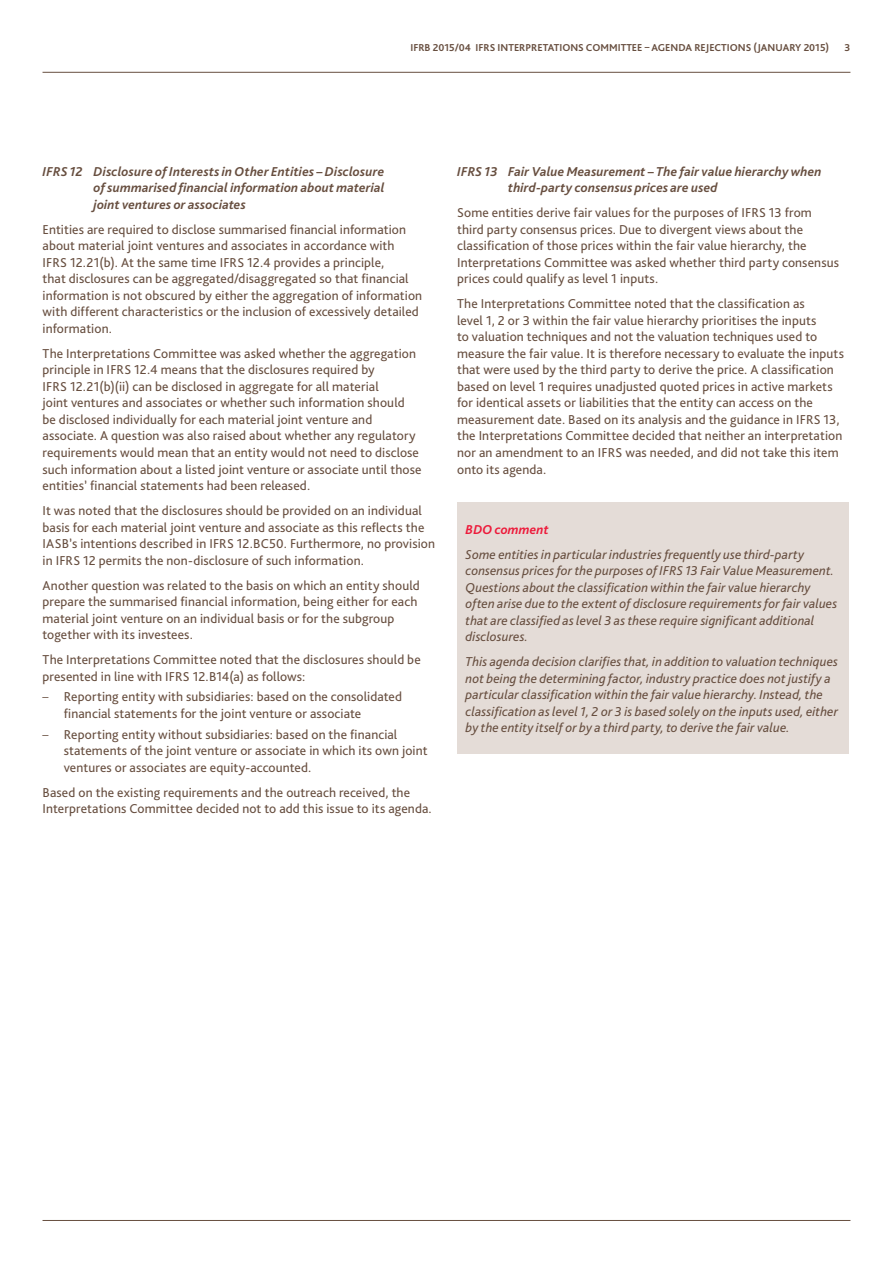
<style>
.page{position:relative;width:893px;height:1263px;background:#fff}
.page>*{position:absolute;margin:0;border:0;box-sizing:border-box;transform-origin:0 0}
.platte_tekst{font:13.5px/16.5px "Bliss Pro";letter-spacing:.01em;color:#674e3f}
.t1{font:italic 13.5px/16.5px "Bliss Pro";letter-spacing:.01em;color:#674e3f}
.GREY_TITEL_italic{font:italic 700 13.5px/16.5px "Bliss Pro";letter-spacing:.01em;color:#674e3f;text-align:justify}
.HOOFDING_bovenaan_pa{font:700 10.5px "Bliss Pro";color:#674e3f}
.s1{font-weight:300}
.s2{font-weight:700;color:#ed1a3a}
</style>
<div class="page">
<hr style="left:43px;top:1220px;width:807px;height:1px;background:#674e3f">
<hr style="left:43px;top:72px;width:807px;height:1px;background:#674e3f">
<div style="left:457px;top:502px;width:391px;height:252px;background:#e4dcd7"></div>
<p class="HOOFDING_bovenaan_pa" style="left:410px;top:40px;width:420px">IFRB 2015/04 IFRS INTERPRETATIONS COMMITTEE – AGENDA REJECTIONS (JANUARY 2015)</p>
<p class="HOOFDING_bovenaan_pa" style="left:845px;top:40px;width:7px">3</p>
<p class="GREY_TITEL_italic" style="left:94px;top:163px;width:293px;text-indent:-51px">IFRS 12 Disclosure of Interests in Other Entities – Disclosure of summarised financial information about material joint ventures or associates</p>
<p class="platte_tekst" style="left:43px;top:221px;width:381px">Entities are required to disclose summarised financial information about material joint ventures and associates in accordance with IFRS 12.21(b). At the same time IFRS 12.4 provides a principle,<br>that disclosures can be aggregated/disaggregated so that financial information is not obscured by either the aggregation of information with different characteristics or the inclusion of excessively detailed information.</p>
<p class="platte_tekst" style="left:43px;top:345px;width:380px">The Interpretations Committee was asked whether the aggregation principle in IFRS 12.4 means that the disclosures required by<br>IFRS 12.21(b)(ii) can be disclosed in aggregate for all material<br>joint ventures and associates or whether such information should<br>be disclosed individually for each material joint venture and associate. A question was also raised about whether any regulatory requirements would mean that an entity would not need to disclose such information about a listed joint venture or associate until those entities’ financial statements had been released.</p>
<p class="platte_tekst" style="left:43px;top:502px;width:394px">It was noted that the disclosures should be provided on an individual basis for each material joint venture and associate as this reflects the IASB’s intentions described in IFRS 12.BC50. Furthermore, no provision in IFRS 12 permits the non-disclosure of such information.</p>
<p class="platte_tekst" style="left:43px;top:576px;width:379px">Another question was related to the basis on which an entity should prepare the summarised financial information, being either for each material joint venture on an individual basis or for the subgroup together with its investees.</p>
<p class="platte_tekst" style="left:43px;top:651px;width:380px">The Interpretations Committee noted that the disclosures should be presented in line with IFRS 12.B14(a) as follows:</p>
<p class="platte_tekst" style="left:64px;top:688px;width:340px;text-indent:-21px"><span class="s1">–</span> Reporting entity with subsidiaries: based on the consolidated financial statements for the joint venture or associate</p>
<p class="platte_tekst" style="left:64px;top:725px;width:365px;text-indent:-21px"><span class="s1">–</span> Reporting entity without subsidiaries: based on the financial statements of the joint venture or associate in which its own joint ventures or associates are equity-accounted.</p>
<p class="platte_tekst" style="left:43px;top:783px;width:391px">Based on the existing requirements and the outreach received, the<br>Interpretations Committee decided not to add this issue to its agenda.</p>
<p class="GREY_TITEL_italic" style="left:508px;top:163px;width:315px;text-indent:-51px">IFRS 13 Fair Value Measurement – The fair value hierarchy when third-party consensus prices are used</p>
<p class="platte_tekst" style="left:457px;top:204px;width:383px">Some entities derive fair values for the purposes of IFRS 13 from third party consensus prices. Due to divergent views about the classification of those prices within the fair value hierarchy, the Interpretations Committee was asked whether third party consensus prices could qualify as level 1 inputs.</p>
<p class="platte_tekst" style="left:457px;top:295px;width:388px">The Interpretations Committee noted that the classification as<br>level 1, 2 or 3 within the fair value hierarchy prioritises the inputs<br>to valuation techniques and not the valuation techniques used to measure the fair value. It is therefore necessary to evaluate the inputs that were used by the third party to derive the price. A classification based on level 1 requires unadjusted quoted prices in active markets for identical assets or liabilities that the entity can access on the measurement date. Based on its analysis and the guidance in IFRS 13, the Interpretations Committee decided that neither an interpretation nor an amendment to an IFRS was needed, and did not take this item onto its agenda.</p>
<p class="t1" style="left:466px;top:516px;width:340px;line-height:25px"><span class="s2">BDO comment<br></span>Some entities in particular industries frequently use third-party</p>
<p class="t1" style="left:466px;top:562px;width:373px">consensus prices for the purposes of IFRS 13 Fair Value Measurement.<br>Questions about the classification within the fair value hierarchy often arise due to the extent of disclosure requirements for fair values that are classified as level 3 as these require significant additional disclosures.</p>
<p class="t1" style="left:466px;top:653px;width:374px">This agenda decision clarifies that, in addition to valuation techniques not being the determining factor, industry practice does not justify a particular classification within the fair value hierarchy. Instead, the classification as level 1, 2 or 3 is based solely on the inputs used, either by the entity itself or by a third party, to derive the fair value.</p>
</div>
